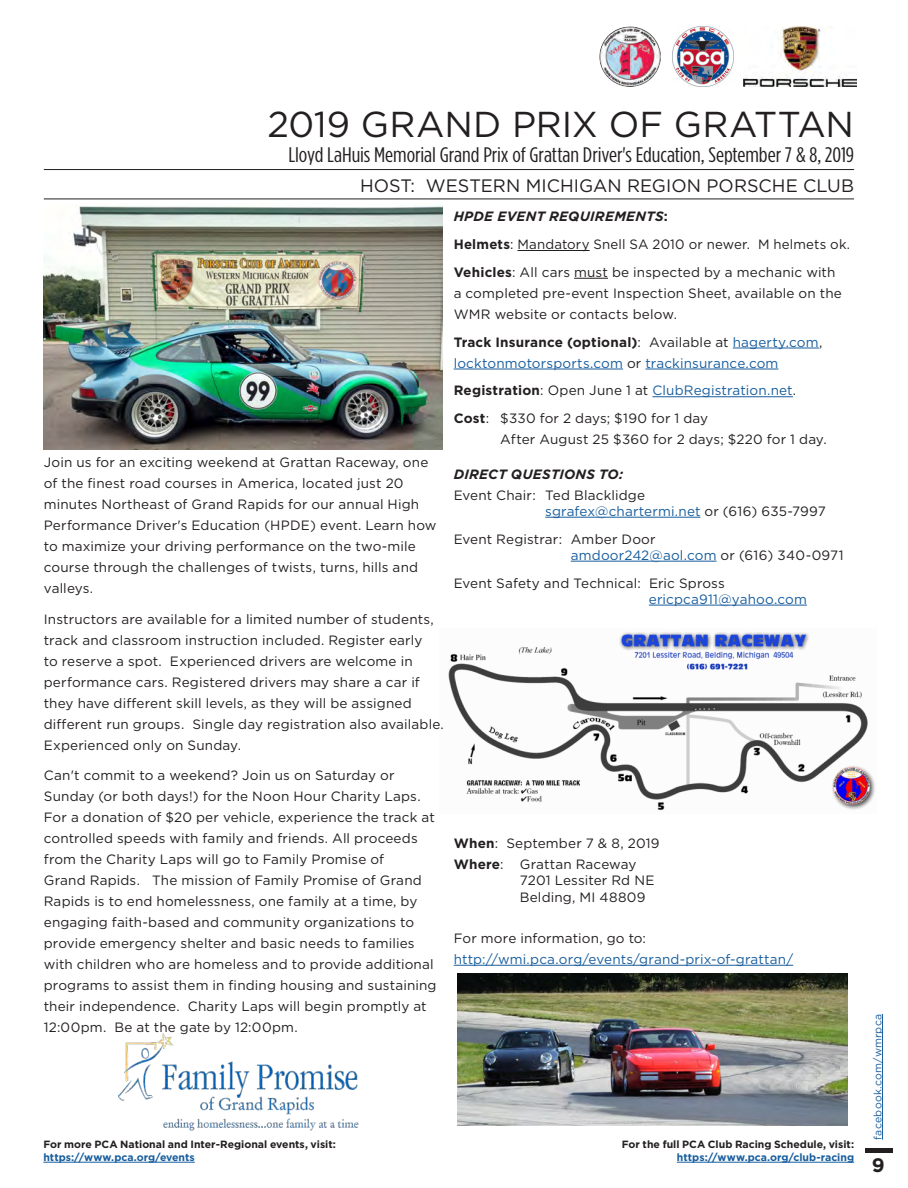
<style>
.page{position:relative;width:908px;height:1188px;background:#fff}
.page>*{position:absolute;margin:0;border:0;box-sizing:border-box;transform-origin:0 0}
.Interior_Headline{font:36px "Gotham";color:#231f20}
.Interior_Body_Copy{font:21px "Gotham Condensed";letter-spacing:-.005em;color:#231f20;scale:1.1 1}
.Frontpage_Month{font:700 19.5px "Gotham";color:#231f20}
.Interior_Sub_Head{font:18px "Gotham";color:#231f20}
.Interior_Body_Copy-2{font:13.5px/21px "Gotham";letter-spacing:.01em;color:#231f20}
.Interior_Body_Copy-3{font:13.5px/21px "Gotham";letter-spacing:.01em;color:#175d9e}
.Interior_Body_Copy-4{font:italic 700 13.5px "Gotham";letter-spacing:.015em;color:#231f20}
.Disclaimer{font:700 10.5px/13.5px "Gotham";color:#231f20}
.Pagination{font:10.5px "Gotham";letter-spacing:.025em;color:#175d9e}
.s1{font-style:normal}
.s2{font-weight:700}
.s3{font-weight:700;color:#231f20}
.s4{color:#231f20}
.s5{color:#175d9e}
</style>
<div class="page">
<img style="left:448px;top:632px;width:427px;height:179px">
<hr style="left:881px;top:1014px;width:1px;height:126px;background:#175d9e">
<div style="left:864px;top:1148px;width:27px;height:5px;background:#231f20"></div>
<img style="left:672px;top:26px;width:60px;height:61px">
<img style="left:599px;top:26px;width:61px;height:61px">
<img style="left:743px;top:26px;width:112px;height:61px">
<hr style="left:43px;top:1162px;width:152px;height:1px;background:#175d9e">
<hr style="left:676px;top:1162px;width:177px;height:1px;background:#175d9e">
<hr style="left:44px;top:169px;width:809px;height:1px;background:#231f20">
<hr style="left:44px;top:199px;width:809px;height:1px;background:#231f20">
<hr style="left:517px;top:250px;width:72px;height:1px;background:#231f20">
<hr style="left:574px;top:278px;width:33px;height:1px;background:#231f20">
<hr style="left:732px;top:348px;width:86px;height:1px;background:#175d9e">
<hr style="left:453px;top:369px;width:169px;height:1px;background:#175d9e">
<hr style="left:645px;top:369px;width:133px;height:1px;background:#175d9e">
<hr style="left:652px;top:396px;width:140px;height:1px;background:#175d9e">
<hr style="left:545px;top:517px;width:155px;height:1px;background:#175d9e">
<hr style="left:570px;top:561px;width:146px;height:1px;background:#175d9e">
<hr style="left:648px;top:605px;width:158px;height:1px;background:#175d9e">
<hr style="left:453px;top:965px;width:340px;height:1px;background:#175d9e">
<img style="left:44px;top:206px;width:398px;height:243px">
<img style="left:457px;top:974px;width:390px;height:152px">
<img style="left:119px;top:1033px;width:240px;height:98px">
<p class="Interior_Headline" style="left:267px;top:101px;width:588px">2019 GRAND PRIX OF GRATTAN</p>
<p class="Interior_Body_Copy" style="left:288px;top:143px;width:515px">Lloyd LaHuis Memorial Grand Prix of Grattan Driver's Education, September 7 &amp; 8, 2019</p>
<p class="Interior_Sub_Head" style="left:360px;top:174px;width:495px">HOST: WESTERN MICHIGAN REGION PORSCHE CLUB</p>
<p class="Interior_Body_Copy-2" style="left:44px;top:452px;width:394px">Join us for an exciting weekend at Grattan Raceway, one of the finest road courses in America, located just 20 minutes Northeast of Grand Rapids for our annual High Performance Driver's Education (HPDE) event. Learn how to maximize your driving performance on the two-mile course through the challenges of twists, turns, hills and valleys.</p>
<p class="Interior_Body_Copy-2" style="left:44px;top:608px;width:401px">Instructors are available for a limited number of students, track and classroom instruction included. Register early<br>to reserve a spot. Experienced drivers are welcome in performance cars. Registered drivers may share a car if they have different skill levels, as they will be assigned different run groups. Single day registration also available.<br>Experienced only on Sunday.</p>
<p class="Interior_Body_Copy-2" style="left:44px;top:765px;width:394px">Can't commit to a weekend? Join us on Saturday or Sunday (or both days!) for the Noon Hour Charity Laps.<br>For a donation of $20 per vehicle, experience the track at controlled speeds with family and friends. All proceeds from the Charity Laps will go to Family Promise of<br>Grand Rapids. The mission of Family Promise of Grand Rapids is to end homelessness, one family at a time, by engaging faith-based and community organizations to provide emergency shelter and basic needs to families with children who are homeless and to provide additional programs to assist them in finding housing and sustaining their independence. Charity Laps will begin promptly at 12:00pm. Be at the gate by 12:00pm.</p>
<p class="Interior_Body_Copy-4" style="left:453px;top:208px;width:216px">HPDE EVENT REQUIREMENTS<span class="s1">:</span></p>
<p class="Interior_Body_Copy-2" style="left:453px;top:234px;width:398px"><span class="s2">Helmets</span>: Mandatory Snell SA 2010 or newer. M helmets ok.</p>
<p class="Interior_Body_Copy-2" style="left:453px;top:261px;width:389px"><span class="s2">Vehicles</span>: All cars must be inspected by a mechanic with a completed pre-event Inspection Sheet, available on the<br>WMR website or contacts below.</p>
<p class="Interior_Body_Copy-3" style="left:453px;top:331px;width:370px"><span class="s3">Track Insurance (optional)</span><span class="s4">: Available at</span> hagerty.com<span class="s4">, </span>locktonmotorsports.com <span class="s4">or</span> trackinsurance.com</p>
<p class="Interior_Body_Copy-3" style="left:453px;top:380px;width:344px"><span class="s3">Registration</span><span class="s4">: Open June 1 at</span> ClubRegistration.net<span class="s4">.</span></p>
<p class="Interior_Body_Copy-2" style="left:500px;top:408px;width:328px;text-indent:-46px"><span class="s2">Cost</span>: $330 for 2 days; $190 for 1 day<br>After August 25 $360 for 2 days; $220 for 1 day.</p>
<p class="Interior_Body_Copy-4" style="left:453px;top:465px;width:171px">DIRECT QUESTIONS TO:</p>
<p class="Interior_Body_Copy-2" style="left:453px;top:484px;width:193px">Event Chair: Ted Blacklidge</p>
<p class="Interior_Body_Copy-3" style="left:545px;top:500px;width:282px">sgrafex@chartermi.net <span class="s4">or (616) 635-7997</span></p>
<p class="Interior_Body_Copy-2" style="left:453px;top:528px;width:203px">Event Registrar: Amber Door</p>
<p class="Interior_Body_Copy-3" style="left:570px;top:544px;width:274px">amdoor242@aol.com <span class="s4">or (616) 340-0971</span></p>
<p class="Interior_Body_Copy-2" style="left:453px;top:572px;width:272px">Event Safety and Technical: Eric Spross</p>
<p class="Interior_Body_Copy-3" style="left:648px;top:588px;width:159px">ericpca911@yahoo.com</p>
<p class="Interior_Body_Copy-2" style="left:453px;top:833px;width:207px"><span class="s2">When</span>: September 7 &amp; 8, 2019</p>
<p class="Interior_Body_Copy-2" style="left:453px;top:854px;width:184px"><span class="s2">Where</span>: Grattan Raceway</p>
<p class="Interior_Body_Copy-2" style="left:519px;top:870px;width:136px">7201 Lessiter Rd NE</p>
<p class="Interior_Body_Copy-2" style="left:519px;top:886px;width:127px">Belding, MI 48809</p>
<p class="Interior_Body_Copy-3" style="left:453px;top:927px;width:341px"><span class="s4">For more information, go to: </span>http://wmi.pca.org/events/grand-prix-of-grattan/</p>
<p class="Disclaimer" style="left:43px;top:1137px;width:294px">For more PCA National and Inter-Regional events, visit: <span class="s5">https://www.pca.org/events</span></p>
<p class="Disclaimer" style="left:621px;top:1137px;width:234px;text-align:right">For the full PCA Club Racing Schedule, visit: <span class="s5">https://www.pca.org/club-racing</span></p>
<p class="Pagination" style="left:870px;top:1140px;width:127px;rotate:-90deg">facebook.com/wmrpca</p>
<p class="Frontpage_Month" style="left:871px;top:1153px;width:14px">9</p>
</div>
